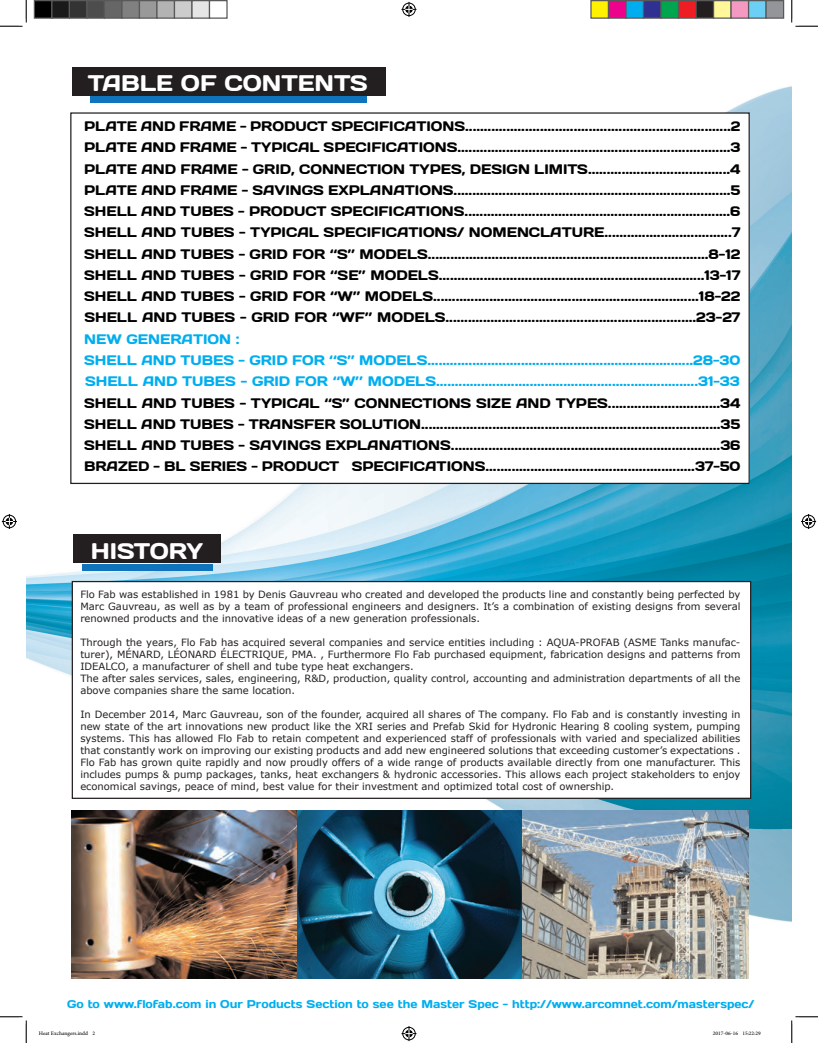
<style>
.page{position:relative;width:818px;height:1043px;background:#fff}
.page>*{position:absolute;margin:0;border:0;box-sizing:border-box;transform-origin:0 0}
.t1{font:22.5px "Days";color:#fff}
.t2{font:13.75px/21.2px "Days";color:#000;text-align:justify}
.t3{font:13.75px/21.2px "Days";color:#00aeef}
.t4{font:11.25px "Days";color:#00aeef}
.t5{font:10px/12px "Verdana";color:#231f20;text-align:justify}
.t6{font:7.5px "Adobe Arabic";color:#000}
</style>
<div class="page">
<img style="left:26px;top:67px;width:765px;height:912px">
<div style="left:71px;top:113px;width:678px;height:370px;background:#fff"></div>
<div style="left:90px;top:96px;width:276px;height:6px;background:#1074bc"></div>
<div style="left:82px;top:563px;width:130px;height:7px;background:#1074bc"></div>
<div style="left:72px;top:67px;width:313px;height:28px;background:#231f20"></div>
<div style="left:73px;top:535px;width:148px;height:28px;background:#231f20"></div>
<div style="left:72px;top:581px;width:678px;height:217px;background:#fff"></div>
<div style="left:72px;top:581px;width:679px;height:218px;border:1px solid #231f20"></div>
<img style="left:72px;top:810px;width:676px;height:168px">
<svg style="left:0;top:0;width:27px;height:27px"></svg>
<svg style="left:0;top:1016px;width:27px;height:26px"></svg>
<svg style="left:791px;top:0;width:27px;height:27px"></svg>
<svg style="left:791px;top:1016px;width:27px;height:26px"></svg>
<svg style="left:401px;top:2px;width:15px;height:15px"></svg>
<svg style="left:401px;top:1026px;width:15px;height:15px"></svg>
<svg style="left:2px;top:514px;width:15px;height:15px"></svg>
<svg style="left:801px;top:514px;width:15px;height:15px"></svg>
<div style="left:34px;top:1px;width:18px;height:17px;background:#000"></div>
<div style="left:34px;top:0;width:18px;height:19px;border:1px solid #595959"></div>
<div style="left:52px;top:1px;width:17px;height:17px;background:#1a1a1a"></div>
<div style="left:51px;top:0;width:19px;height:19px;border:1px solid #595959"></div>
<div style="left:69px;top:1px;width:18px;height:17px;background:#333"></div>
<div style="left:69px;top:0;width:19px;height:19px;border:1px solid #595959"></div>
<div style="left:87px;top:1px;width:17px;height:17px;background:#4d4d4d"></div>
<div style="left:86px;top:0;width:19px;height:19px;border:1px solid #595959"></div>
<div style="left:104px;top:1px;width:18px;height:17px;background:#666"></div>
<div style="left:104px;top:0;width:18px;height:19px;border:1px solid #595959"></div>
<div style="left:122px;top:1px;width:17px;height:17px;background:#808080"></div>
<div style="left:121px;top:0;width:19px;height:19px;border:1px solid #595959"></div>
<div style="left:139px;top:1px;width:18px;height:17px;background:#999"></div>
<div style="left:139px;top:0;width:19px;height:19px;border:1px solid #595959"></div>
<div style="left:157px;top:1px;width:17px;height:17px;background:#b3b3b3"></div>
<div style="left:156px;top:0;width:19px;height:19px;border:1px solid #595959"></div>
<div style="left:174px;top:1px;width:18px;height:17px;background:#ccc"></div>
<div style="left:174px;top:0;width:18px;height:19px;border:1px solid #595959"></div>
<div style="left:192px;top:1px;width:17px;height:17px;background:#e6e6e6"></div>
<div style="left:191px;top:0;width:19px;height:19px;border:1px solid #595959"></div>
<div style="left:209px;top:0;width:19px;height:19px;border:1px solid #595959"></div>
<div style="left:591px;top:1px;width:17px;height:17px;background:#fff101"></div>
<div style="left:590px;top:0;width:19px;height:19px;border:1px solid #595959"></div>
<div style="left:608px;top:1px;width:18px;height:17px;background:#ed028c"></div>
<div style="left:608px;top:0;width:18px;height:19px;border:1px solid #595959"></div>
<div style="left:626px;top:1px;width:17px;height:17px;background:#00aeef"></div>
<div style="left:625px;top:0;width:19px;height:19px;border:1px solid #595959"></div>
<div style="left:643px;top:1px;width:18px;height:17px;background:#2e3092"></div>
<div style="left:642px;top:0;width:19px;height:19px;border:1px solid #595959"></div>
<div style="left:661px;top:1px;width:17px;height:17px;background:#00a54f"></div>
<div style="left:660px;top:0;width:19px;height:19px;border:1px solid #595959"></div>
<div style="left:678px;top:1px;width:18px;height:17px;background:#ee1d23"></div>
<div style="left:678px;top:0;width:18px;height:19px;border:1px solid #595959"></div>
<div style="left:696px;top:1px;width:17px;height:17px;background:#231f20"></div>
<div style="left:695px;top:0;width:19px;height:19px;border:1px solid #595959"></div>
<div style="left:713px;top:1px;width:18px;height:17px;background:#fff79a"></div>
<div style="left:712px;top:0;width:19px;height:19px;border:1px solid #595959"></div>
<div style="left:731px;top:1px;width:17px;height:17px;background:#f499c2"></div>
<div style="left:730px;top:0;width:19px;height:19px;border:1px solid #595959"></div>
<div style="left:748px;top:1px;width:18px;height:17px;background:#6bcff6"></div>
<div style="left:748px;top:0;width:18px;height:19px;border:1px solid #595959"></div>
<div style="left:766px;top:1px;width:17px;height:17px;background:#939598"></div>
<div style="left:765px;top:0;width:19px;height:19px;border:1px solid #595959"></div>
<h1 class="t1" style="left:88px;top:68px;width:281px">TABLE OF CONTENTS</h1>
<h2 class="t2" style="left:84px;top:116px;width:189px">PLATE AND FRAME - PROD</h2>
<h2 class="t2" style="left:295px;top:116px;width:57px">UCT SPECIFICATION</h2>
<h2 class="t2" style="left:454px;top:116px;width:287px">S.......................................................................2</h2>
<h2 class="t2" style="left:84px;top:137px;width:261px">PLATE AND FRAME - TYPICAL SPECIFICATIONS</h2>
<h2 class="t2" style="left:84px;top:137px;width:657px;text-indent:373px">.........................................................................3<br>PLATE AND FRAME - GRID, CONNECTION TYPES, DESIGN LIMITS......................................4<br>PLATE</h2>
<h2 class="t2" style="left:84px;top:179px;width:657px;text-indent:157px">- SAVINGS EXPLANATIONS..........................................................................5<br>SHELL AND TUBES - PROD</h2>
<h2 class="t2" style="left:141px;top:179px;width:13px">AND</h2>
<h2 class="t2" style="left:180px;top:179px;width:13px">FRAME</h2>
<h2 class="t2" style="left:294px;top:201px;width:58px">UCT SPECIFICATION</h2>
<h2 class="t2" style="left:454px;top:201px;width:288px">S.......................................................................6</h2>
<h2 class="t2" style="left:84px;top:222px;width:250px">SHELL AND TUBES - TYPICAL SPECIFICATIONS</h2>
<h2 class="t2" style="left:457px;top:222px;width:285px">/ NOMENCLATURE..................................7</h2>
<h2 class="t2" style="left:84px;top:243px;width:187px">SHELL AND TUBES - GRID</h2>
<h2 class="t2" style="left:292px;top:243px;width:449px">FOR ‘‘S’’ MODELS...........................................................................8-12</h2>
<h2 class="t2" style="left:84px;top:264px;width:187px">SHELL AND TUBES - GRID</h2>
<h2 class="t2" style="left:293px;top:264px;width:449px">FOR ‘‘SE’’ MODELS.......................................................................13-17</h2>
<h2 class="t2" style="left:84px;top:286px;width:187px">SHELL AND TUBES - GRID</h2>
<h2 class="t2" style="left:293px;top:286px;width:449px">FOR ‘‘W’’ MODELS.......................................................................18-22</h2>
<h2 class="t2" style="left:84px;top:307px;width:188px">SHELL AND TUBES - GRID</h2>
<h2 class="t2" style="left:294px;top:307px;width:447px">FOR ‘‘WF’’ MODELS...................................................................23-27</h2>
<h2 class="t3" style="left:84px;top:328px;width:14px">NEW</h2>
<h2 class="t3" style="left:127px;top:328px;width:12px">GENERATION</h2>
<h2 class="t3" style="left:84px;top:328px;width:187px;text-indent:152px">:<br>SHELL AND TUBES - GRID</h2>
<h2 class="t3" style="left:292px;top:349px;width:450px">FOR ‘‘S’’ MODELS.......................................................................28-30</h2>
<h2 class="t3" style="left:85px;top:371px;width:188px">SHELL AND TUBES - GRID</h2>
<h2 class="t3" style="left:295px;top:371px;width:446px">FOR ‘‘W’’ MODELS......................................................................31-33</h2>
<h2 class="t2" style="left:84px;top:392px;width:445px">SHELL AND TUBES - TYPICAL ‘‘S’’ CONNECTIONS SIZE AND</h2>
<h2 class="t2" style="left:555px;top:392px;width:12px">TYPES</h2>
<p class="t2" style="left:84px;top:392px;width:657px;text-indent:523px">..............................34<br>SHELL AND TUBES - TRANSFER SOLUTION................................................................................35<br>SHELL AND TUBES - SAVINGS EXPLANATIONS........................................................................36<br>BRAZED - BL SERIES - PRODUCT SPECIFICATIONS........................................................37-50</p>
<h1 class="t1" style="left:91px;top:536px;width:114px">HISTORY</h1>
<p class="t5" style="left:80px;top:588px;width:661px">Flo Fab was established in 1981 by Denis Gauvreau who created and developed the products line and constantly being perfected by Marc Gauvreau, as well as by a team of professional engineers and designers. It’s a combination of existing designs from several renowned products and the innovative ideas of a new generation professionals.</p>
<p class="t5" style="left:80px;top:636px;width:661px;text-align:left">Through the years, Flo Fab has acquired several companies and service entities including : AQUA-PROFAB (ASME Tanks manufac&shy;turer), MÉNARD, LÉONARD ÉLECTRIQUE, PMA. , Furthermore Flo Fab purchased equipment, fabrication designs and patterns from IDEALCO, a manufacturer of shell and tube type heat exchangers.<br>The after sales services, sales, engineering, R&amp;D, production, quality control, accounting and administration departments of all the above companies share the same location.</p>
<p class="t5" style="left:80px;top:708px;width:661px">In December 2014, Marc Gauvreau, son of the founder, acquired all shares of The company. Flo Fab and is constantly investing in new state of the art innovations new product like the XRI series and Prefab Skid for Hydronic Hearing 8 cooling system, pumping systems. This has allowed Flo Fab to retain competent and experienced staff of professionals with varied and specialized abilities that constantly work on improving our existing products and add new engineered solutions that exceeding customer’s expectations .<br>Flo Fab has grown quite rapidly and now proudly offers of a wide range of products available directly from one manufacturer. This includes pumps &amp; pump packages, tanks, heat exchangers &amp; hydronic accessories. This allows each project stakeholders to enjoy economical savings, peace of mind, best value for their investment and optimized total cost of ownership.</p>
<p class="t4" style="left:67px;top:997px;width:688px">GO TO WWW.FLOFAB.COM IN OUR PRODUCTS SECTION TO SEE THE MASTER SPEC - HTTP://WWW.ARCOMNET.COM/MASTERSPEC/</p>
<p class="t6" style="left:39px;top:1028px;width:58px">Heat Exchangers.indd 2</p>
<p class="t6" style="left:712px;top:1028px;width:49px">2017-06-16 15:22:29</p>
</div>
